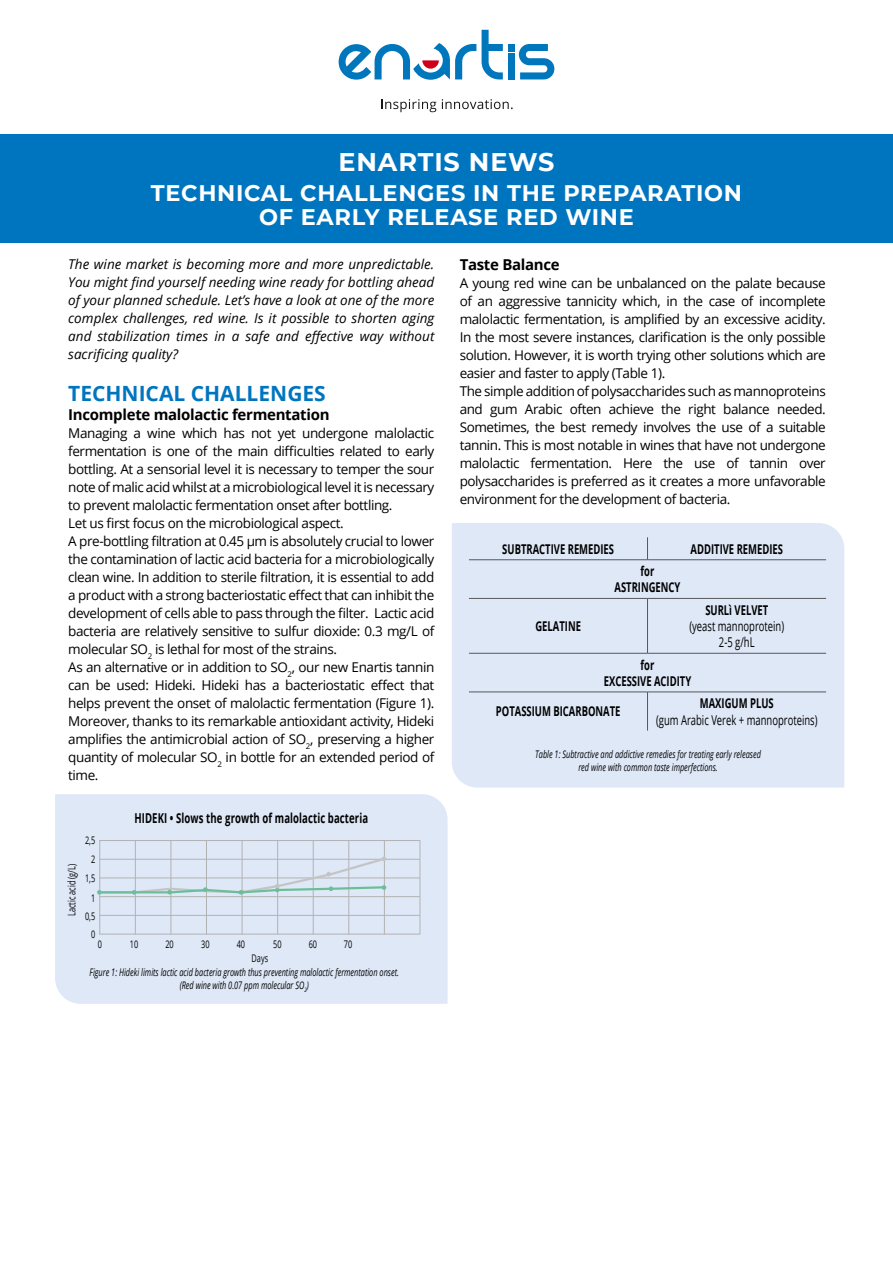
<style>
.page{position:relative;width:893px;height:1263px;background:#fff}
.page>*{position:absolute;margin:0;border:0;box-sizing:border-box;transform-origin:0 0}
.t1{font:700 25.5px "Montserrat";letter-spacing:.035em;color:#fff}
.t2{font:700 22.5px/24px "Montserrat";letter-spacing:.03em;color:#fff;text-align:center}
.t3{font:700 21px "Open Sans";color:#0075bf}
.t4{font:700 15px "Open Sans";letter-spacing:-.02em;color:#000}
.t5{font:700 13.65px "Open Sans";letter-spacing:.01em;color:#000;scale:.7 1}
.t6{font:13.5px/18px "Open Sans";letter-spacing:-.03em;color:#000}
.t7{font:italic 13.5px/18px "Open Sans";color:#000;text-align:justify}
.t8{font:700 13.5px/16.2px "Open Sans";color:#000;text-align:center;scale:.7 1}
.t9{font:13.5px/16.2px "Open Sans";color:#000;text-align:center;scale:.7 1}
.t10{font:italic 10.5px/12.6px "Open Sans";color:#000;text-align:center;scale:.7 1}
.t11{font:10.5px "Open Sans";color:#000;scale:.7 1}
</style>
<div class="page">
<div style="left:0;top:134px;width:893px;height:109px;background:#0075bf"></div>
<div style="left:55px;top:794px;width:393px;height:210px;background:#dfe8f7"></div>
<hr style="left:99px;top:934px;width:321px;height:1px;background:#b3b2b2">
<hr style="left:99px;top:915px;width:321px;height:1px;background:#b3b2b2">
<hr style="left:99px;top:896px;width:321px;height:1px;background:#b3b2b2">
<hr style="left:99px;top:877px;width:321px;height:1px;background:#b3b2b2">
<hr style="left:99px;top:859px;width:321px;height:1px;background:#b3b2b2">
<hr style="left:99px;top:840px;width:321px;height:1px;background:#b3b2b2">
<hr style="left:135px;top:840px;width:1px;height:94px;background:#b3b2b2">
<hr style="left:171px;top:840px;width:1px;height:94px;background:#b3b2b2">
<hr style="left:206px;top:840px;width:1px;height:94px;background:#b3b2b2">
<hr style="left:242px;top:840px;width:1px;height:94px;background:#b3b2b2">
<hr style="left:277px;top:840px;width:1px;height:94px;background:#b3b2b2">
<hr style="left:313px;top:840px;width:1px;height:94px;background:#b3b2b2">
<hr style="left:348px;top:840px;width:1px;height:94px;background:#b3b2b2">
<hr style="left:384px;top:840px;width:1px;height:94px;background:#b3b2b2">
<hr style="left:420px;top:840px;width:1px;height:94px;background:#b3b2b2">
<hr style="left:99px;top:840px;width:1px;height:94px;background:#b3b2b2">
<svg style="left:97px;top:856px;width:290px;height:39px;background:#d3dfe9"></svg>
<div style="left:452px;top:523px;width:392px;height:264px;background:#dfe8f7"></div>
<svg style="left:647px;top:537px;width:1px;height:22px"></svg>
<hr style="left:469px;top:559px;width:178px;height:1px;background:#575756">
<hr style="left:647px;top:559px;width:179px;height:1px;background:#575756">
<hr style="left:469px;top:598px;width:178px;height:1px;background:#575756">
<hr style="left:647px;top:598px;width:179px;height:1px;background:#575756">
<hr style="left:647px;top:598px;width:1px;height:55px;background:#575756">
<hr style="left:469px;top:653px;width:178px;height:1px;background:#575756">
<hr style="left:647px;top:653px;width:179px;height:1px;background:#575756">
<hr style="left:469px;top:692px;width:178px;height:1px;background:#575756">
<hr style="left:647px;top:692px;width:179px;height:1px;background:#575756">
<hr style="left:647px;top:692px;width:1px;height:38px;background:#575756">
<svg style="left:381px;top:99px;width:55px;height:13px"></svg>
<svg style="left:442px;top:99px;width:71px;height:10px"></svg>
<svg style="left:482px;top:30px;width:21px;height:49px"></svg>
<div style="left:508px;top:53px;width:7px;height:26px;background:#0076bd"></div>
<div style="left:508px;top:44px;width:7px;height:7px;background:#0076bd"></div>
<svg style="left:519px;top:44px;width:35px;height:35px"></svg>
<svg style="left:339px;top:43px;width:137px;height:37px"></svg>
<h1 class="t1" style="left:338px;top:143px;width:218px">ENARTIS NEWS</h1>
<h2 class="t2" style="left:151px;top:180px;width:593px">TECHNICAL CHALLENGES IN THE PREPARATION<br>OF EARLY RELEASE RED WINE</h2>
<p class="t7" style="left:68px;top:255px;width:368px">The wine market is becoming more and more unpredictable.<br>You might find yourself needing wine ready for bottling ahead of your planned schedule. Let’s have a look at one of the more complex challenges, red wine. Is it possible to shorten aging and stabilization times in a safe and effective way without sacrificing quality?</p>
<h3 class="t3" style="left:68px;top:378px;width:259px">TECHNICAL CHALLENGES</h3>
<p class="t4" style="left:68px;top:404px;width:263px">Incomplete malolactic fermentation</p>
<p class="t6" style="left:68px;top:424px;width:368px">Managing a wine which has not yet undergone malolactic fermentation is one of the main difficulties related to early bottling. At a sensorial level it is necessary to temper the sour note of malic acid whilst at a microbiological level it is necessary to prevent malolactic fermentation onset after bottling.<br>Let us first focus on the microbiological aspect.<br>A pre-bottling filtration at 0.45 µm is absolutely crucial to lower the contamination of lactic acid bacteria for a microbiologically clean wine. In addition to sterile filtration, it is essential to add a product with a strong bacteriostatic effect that can inhibit the development of cells able to pass through the filter. Lactic acid bacteria are relatively sensitive to sulfur dioxide: 0.3 mg/L of molecular SO<sub>2</sub> is lethal for most of the strains.<br>As an alternative or in addition to SO<sub>2</sub>, our new Enartis tannin can be used: Hideki. Hideki has a bacteriostatic effect that helps prevent the onset of malolactic fermentation (Figure 1).<br>Moreover, thanks to its remarkable antioxidant activity, Hideki amplifies the antimicrobial action of SO<sub>2</sub>, preserving a higher quantity of molecular SO<sub>2</sub> in bottle for an extended period of time.</p>
<p class="t4" style="left:460px;top:254px;width:102px">Taste Balance</p>
<p class="t6" style="left:460px;top:274px;width:368px">A young red wine can be unbalanced on the palate because of an aggressive tannicity which, in the case of incomplete malolactic fermentation, is amplified by an excessive acidity.<br>In the most severe instances, clarification is the only possible solution. However, it is worth trying other solutions which are easier and faster to apply (Table 1).<br>The simple addition of polysaccharides such as mannoproteins and gum Arabic often achieve the right balance needed.<br>Sometimes, the best remedy involves the use of a suitable tannin. This is most notable in wines that have not undergone malolactic fermentation. Here the use of tannin over polysaccharides is preferred as it creates a more unfavorable environment for the development of bacteria.</p>
<p class="t8" style="left:502px;top:540px;width:161px">SUBTRACTIVE REMEDIES</p>
<p class="t8" style="left:691px;top:540px;width:134px">ADDITIVE REMEDIES</p>
<p class="t8" style="left:614px;top:563px;width:96px">for<br>ASTRINGENCY</p>
<p class="t8" style="left:535px;top:618px;width:67px">GELATINE</p>
<p class="t8" style="left:705px;top:601px;width:91px">SURLì VELVET</p>
<p class="t9" style="left:689px;top:618px;width:137px">(yeast mannoprotein)<br>2-5 g/hL</p>
<p class="t8" style="left:604px;top:656px;width:126px">for<br>EXCESSIVE ACIDITY</p>
<p class="t8" style="left:496px;top:703px;width:179px">POTASSIUM BICARBONATE</p>
<p class="t8" style="left:700px;top:695px;width:107px">MAXIGUM PLUS</p>
<p class="t9" style="left:656px;top:711px;width:232px">(gum Arabic Verek + mannoproteins)</p>
<p class="t10" style="left:535px;top:747px;width:324px">Table 1: Subtractive and addictive remedies for treating early released red wine with common taste imperfections.</p>
<p class="t11" style="left:85px;top:833px;width:16px">2,5</p>
<p class="t11" style="left:91px;top:852px;width:8px">2</p>
<p class="t11" style="left:65px;top:916px;width:76px;rotate:-90deg">Lactic acid (g/L)</p>
<p class="t11" style="left:85px;top:871px;width:16px">1,5</p>
<p class="t11" style="left:91px;top:891px;width:8px">1</p>
<p class="t11" style="left:85px;top:909px;width:16px">0,5</p>
<p class="t11" style="left:91px;top:926px;width:8px">0</p>
<p class="t11" style="left:98px;top:937px;width:8px">0</p>
<p class="t5" style="left:134px;top:809px;width:335px">HIDEKI • Slows the growth of malolactic bacteria</p>
<p class="t11" style="left:130px;top:937px;width:14px">10</p>
<p class="t11" style="left:165px;top:937px;width:14px">20</p>
<p class="t11" style="left:201px;top:937px;width:14px">30</p>
<p class="t11" style="left:237px;top:937px;width:14px">40</p>
<p class="t11" style="left:273px;top:937px;width:14px">50</p>
<p class="t11" style="left:309px;top:937px;width:14px">60</p>
<p class="t11" style="left:344px;top:937px;width:14px">70</p>
<p class="t11" style="left:252px;top:951px;width:25px">Days</p>
<p class="t10" style="left:90px;top:965px;width:443px">Figure 1: Hideki limits lactic acid bacteria growth thus preventing malolactic fermentation onset. (Red wine with 0.07 ppm molecular SO<sub>2</sub>)</p>
</div>
